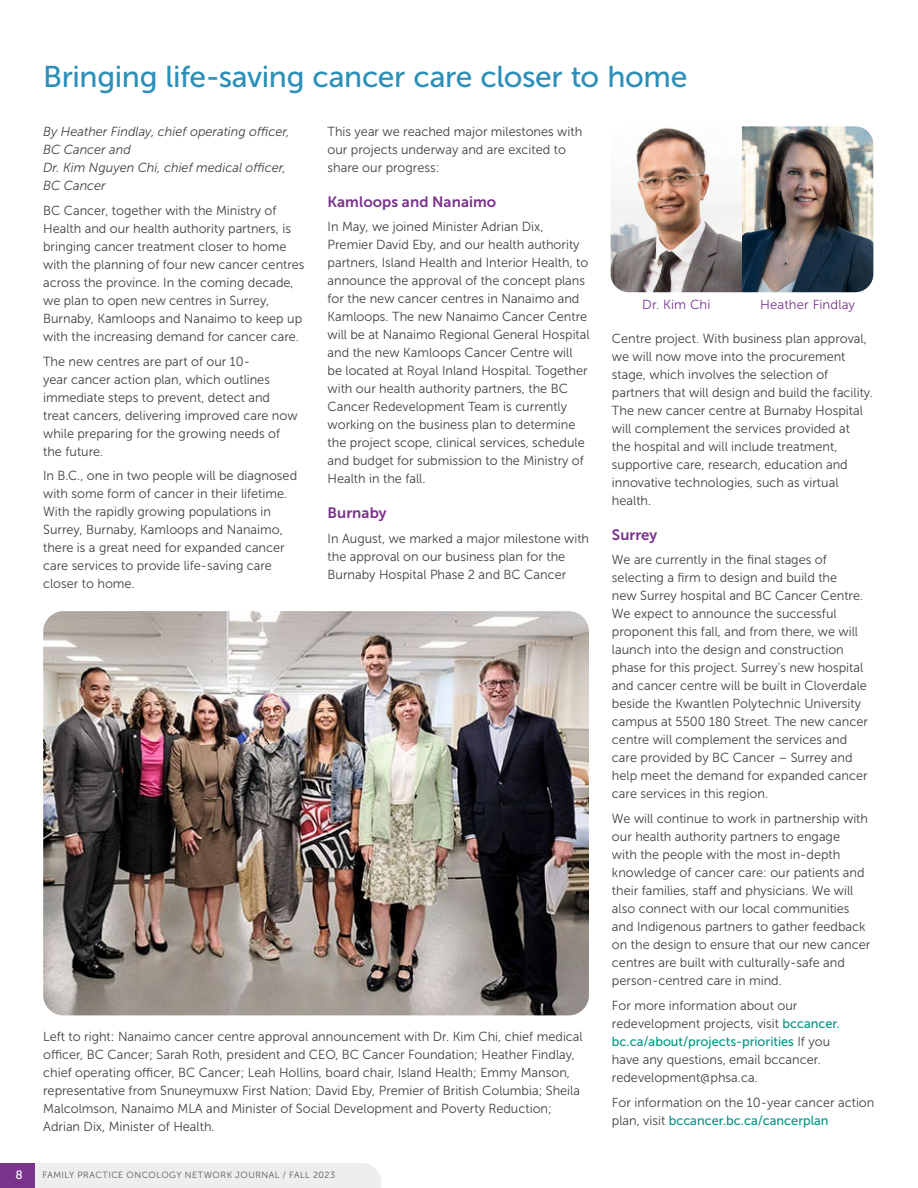
<style>
.page{position:relative;width:918px;height:1188px;background:#fff}
.page>*{position:absolute;margin:0;border:0;box-sizing:border-box;transform-origin:0 0}
.t1{font:30px "Museo Sans 500";letter-spacing:-.01em;color:#2b8fb8}
.t2{font:15px "Museo Sans 700";letter-spacing:.005em;color:#7a338c}
.t3{font:13.2px/18px "Museo Sans 300";color:#414042}
.t4{font:italic 13.2px/18px "Museo Sans 300";color:#414042}
.t5{font:13.2px "Museo Sans 500";color:#009783}
.t6{font:13.2px "Museo Sans 300";letter-spacing:.01em;color:#7a338c}
.t7{font:12px "Museo Sans 500";color:#fff}
.t8{font:9px "Museo Sans 300";letter-spacing:.055em;color:#54565b}
.s1{font-family:"Museo Sans 500";color:#009783}
.s2{font-family:"Museo Sans 300";color:#414042}
</style>
<div class="page">
<img style="left:43px;top:611px;width:546px;height:404px">
<img style="left:611px;top:126px;width:262px;height:166px">
<div style="left:35px;top:1163px;width:346px;height:25px;background:#eeeeef"></div>
<div style="left:0;top:1163px;width:35px;height:25px;background:#7a338c"></div>
<h1 class="t1" style="left:43px;top:61px;width:646px">Bringing life-saving cancer care closer to home</h1>
<p class="t4" style="left:43px;top:123px;width:248px">By Heather Findlay, chief operating officer,<br>BC Cancer and<br>Dr. Kim Nguyen Chi, chief medical officer,<br>BC Cancer</p>
<p class="t3" style="left:43px;top:202px;width:263px">BC Cancer, together with the Ministry of Health and our health authority partners, is bringing cancer treatment closer to home with the planning of four new cancer centres across the province. In the coming decade, we plan to open new centres in Surrey, Burnaby, Kamloops and Nanaimo to keep up with the increasing demand for cancer care.</p>
<p class="t3" style="left:43px;top:352px;width:256px">The new centres are part of our 10-<br>year cancer action plan, which outlines immediate steps to prevent, detect and treat cancers, delivering improved care now while preparing for the growing needs of the future.</p>
<p class="t3" style="left:43px;top:467px;width:256px">In B.C., one in two people will be diagnosed with some form of cancer in their lifetime.<br>With the rapidly growing populations in Surrey, Burnaby, Kamloops and Nanaimo, there is a great need for expanded cancer care services to provide life-saving care closer to home.</p>
<p class="t3" style="left:328px;top:123px;width:256px">This year we reached major milestones with our projects underway and are excited to share our progress:</p>
<p class="t2" style="left:328px;top:193px;width:170px">Kamloops and Nanaimo</p>
<p class="t3" style="left:328px;top:218px;width:264px">In May, we joined Minister Adrian Dix, Premier David Eby, and our health authority partners, Island Health and Interior Health, to announce the approval of the concept plans for the new cancer centres in Nanaimo and Kamloops. The new Nanaimo Cancer Centre will be at Nanaimo Regional General Hospital and the new Kamloops Cancer Centre will be located at Royal Inland Hospital. Together with our health authority partners, the BC Cancer Redevelopment Team is currently working on the business plan to determine the project scope, clinical services, schedule and budget for submission to the Ministry of Health in the fall.</p>
<p class="t2" style="left:328px;top:504px;width:60px">Burnaby</p>
<p class="t3" style="left:328px;top:529px;width:263px">In August, we marked a major milestone with the approval on our business plan for the<br>Burnaby Hospital Phase 2 and BC Cancer</p>
<p class="t3" style="left:43px;top:1028px;width:541px">Left to right: Nanaimo cancer centre approval announcement with Dr. Kim Chi, chief medical officer, BC Cancer; Sarah Roth, president and CEO, BC Cancer Foundation; Heather Findlay, chief operating officer, BC Cancer; Leah Hollins, board chair, Island Health; Emmy Manson, representative from Snuneymuxw First Nation; David Eby, Premier of British Columbia; Sheila Malcolmson, Nanaimo MLA and Minister of Social Development and Poverty Reduction; Adrian Dix, Minister of Health.</p>
<p class="t7" style="left:16px;top:1169px;width:9px">8</p>
<p class="t8" style="left:43px;top:1171px;width:294px">FAMILY PRACTICE ONCOLOGY NETWORK JOURNAL / FALL 2023</p>
<p class="t6" style="left:642px;top:298px;width:70px">Dr. Kim Chi</p>
<p class="t6" style="left:760px;top:298px;width:96px">Heather Findlay</p>
<p class="t3" style="left:612px;top:330px;width:263px">Centre project. With business plan approval, we will now move into the procurement stage, which involves the selection of partners that will design and build the facility.<br>The new cancer centre at Burnaby Hospital will complement the services provided at<br>the hospital and will include treatment, supportive care, research, education and innovative technologies, such as virtual health.</p>
<p class="t2" style="left:612px;top:526px;width:47px">Surrey</p>
<p class="t3" style="left:612px;top:551px;width:257px">We are currently in the final stages of selecting a firm to design and build the<br>new Surrey hospital and BC Cancer Centre.<br>We expect to announce the successful proponent this fall, and from there, we will launch into the design and construction phase for this project. Surrey's new hospital and cancer centre will be built in Cloverdale beside the Kwantlen Polytechnic University campus at 5500 180 Street. The new cancer centre will complement the services and care provided by BC Cancer – Surrey and help meet the demand for expanded cancer care services in this region.</p>
<p class="t3" style="left:612px;top:810px;width:260px">We will continue to work in partnership with our health authority partners to engage<br>with the people with the most in-depth knowledge of cancer care: our patients and their families, staff and physicians. We will also connect with our local communities and Indigenous partners to gather feedback on the design to ensure that our new cancer centres are built with culturally-safe and person-centred care in mind.</p>
<p class="t3" style="left:612px;top:996px;width:230px">For more information about our redevelopment projects, visit <span class="s1">bccancer.</span></p>
<p class="t5" style="left:612px;top:1034px;width:220px">bc.ca/about/projects-priorities <span class="s2">If you</span></p>
<p class="t3" style="left:612px;top:1050px;width:210px">have any questions, email bccancer. redevelopment@phsa.ca.</p>
<p class="t3" style="left:612px;top:1093px;width:264px">For information on the 10-year cancer action</p>
<p class="t5" style="left:612px;top:1113px;width:218px"><span class="s2">plan, visit</span> bccancer.bc.ca/cancerplan</p>
</div>
